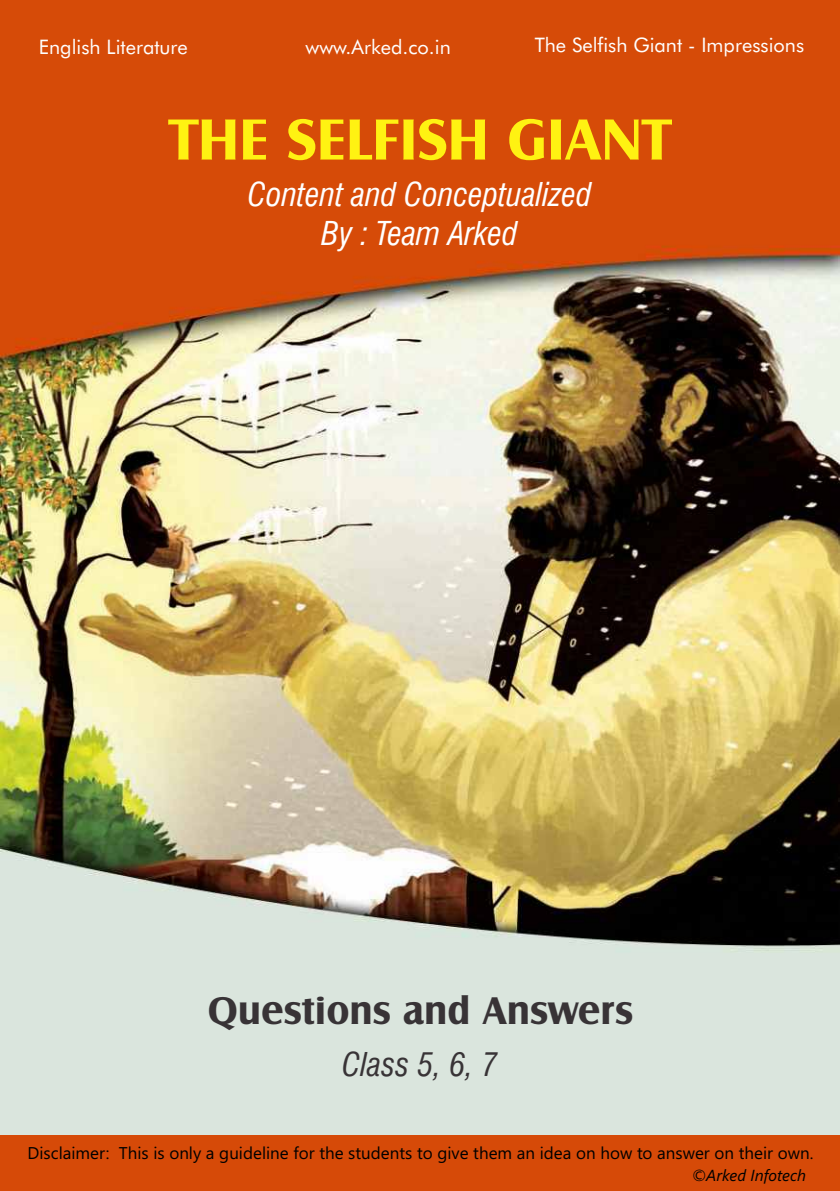
<style>
.page{position:relative;width:840px;height:1191px;background:#fff}
.page>*{position:absolute;margin:0;border:0;box-sizing:border-box;transform-origin:0 0}
.t1{font:700 60px "Castle T";color:#fff212}
.t2{font:700 40px "Castle T";color:#383336}
.t3{font:italic condensed 32px/38.4px "Swiss 721 BT";color:#fff;text-align:center}
.t4{font:italic condensed 32px "Swiss 721 BT";color:#383336}
.t5{font:20px "Futura BT";color:#fff}
.t6{font:17px "Segoe UI";color:#000}
.t7{font:italic 16px "Segoe UI";color:#000}
</style>
<div class="page">
<img style="left:0;top:0;width:839px;height:1135px">
<div style="left:0;top:1135px;width:839px;height:56px;background:#d64a08"></div>
<p class="t5" style="left:39px;top:39px;width:151px">English Literature</p>
<p class="t5" style="left:305px;top:39px;width:147px">www.Arked.co.in</p>
<p class="t5" style="left:534px;top:37px;width:271px">The Selfish Giant - Impressions</p>
<h1 class="t1" style="left:169px;top:110px;width:503px">THE SELFISH GIANT</h1>
<h3 class="t3" style="left:247px;top:179px;width:345px">Content and Conceptualized<br>By : Team Arked</h3>
<h2 class="t2" style="left:208px;top:990px;width:426px">Questions and Answers</h2>
<h3 class="t4" style="left:342px;top:1051px;width:157px">Class 5, 6, 7</h3>
<p class="t6" style="left:28px;top:1147px;width:786px">Disclaimer: This is only a guideline for the students to give them an idea on how to answer on their own.</p>
<p class="t7" style="left:691px;top:1169px;width:116px">©Arked Infotech</p>
</div>
